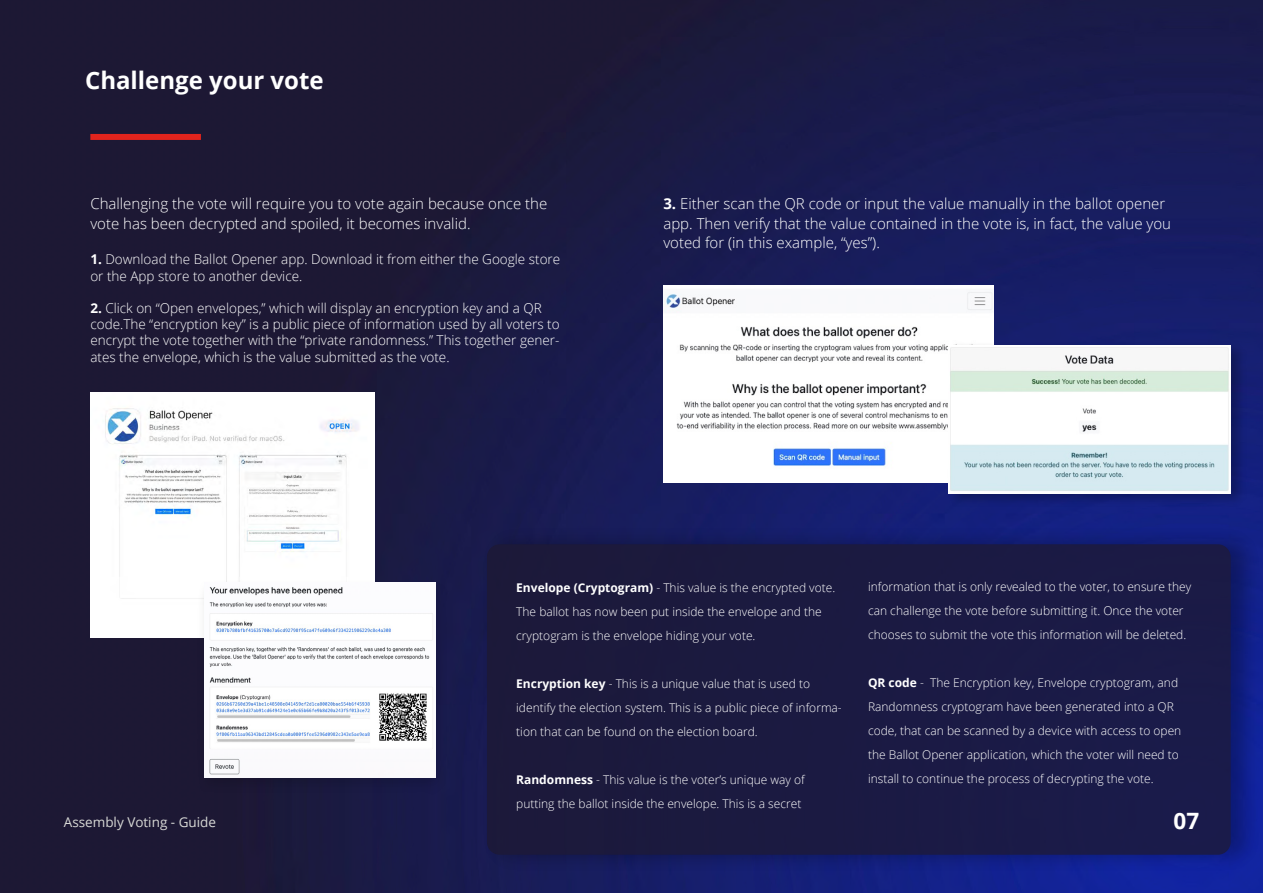
<style>
.page{position:relative;width:1263px;height:893px;background:#fff}
.page>*{position:absolute;margin:0;border:0;box-sizing:border-box;transform-origin:0 0}
.t1{font:700 24px "Open Sans";color:#fff}
.t2{font:700 22.5px "Open Sans";color:#fff}
.t3{font:300 15px/19.5px "Open Sans";color:#fff}
.t4{font:300 13.5px/16.2px "Open Sans";color:#fff}
.t5{font:13.5px "Open Sans";color:#d8d9d6}
.t6{font:300 12px/24px "Open Sans";color:#fff}
.s1{font-weight:700}
</style>
<div class="page">
<img style="left:0;top:0;width:1263px;height:893px">
<div style="left:90px;top:134px;width:111px;height:6px;background:#e2241d"></div>
<img style="left:90px;top:392px;width:285px;height:246px">
<div style="left:196px;top:578px;width:253px;height:217px;background:#000;opacity:.14"></div>
<img style="left:205px;top:583px;width:230px;height:195px">
<img style="left:663px;top:286px;width:330px;height:197px">
<div style="left:946px;top:341px;width:301px;height:166px;background:#000;opacity:.25"></div>
<img style="left:948px;top:346px;width:282px;height:147px">
<div style="left:481px;top:525px;width:781px;height:349px;background:#000;opacity:.38"></div>
<div style="left:487px;top:544px;width:743px;height:311px;background:#1b1a42;border-radius:13px"></div>
<h1 class="t1" style="left:85px;top:63px;width:240px">Challenge your vote</h1>
<p class="t3" style="left:90px;top:194px;width:458px">Challenging the vote will require you to vote again because once the vote has been decrypted and spoiled, it becomes invalid.</p>
<p class="t4" style="left:90px;top:251px;width:471px"><span class="s1">1.</span> Download the Ballot Opener app. Download it from either the Google store or the App store to another device.</p>
<p class="t4" style="left:90px;top:300px;width:471px"><span class="s1">2.</span> Click on “Open envelopes,” which will display an encryption key and a QR code.The “encryption key” is a public piece of information used by all voters to encrypt the vote together with the “private randomness.” This together gener&shy;ates the envelope, which is the value submitted as the vote.</p>
<p class="t3" style="left:663px;top:194px;width:509px"><span class="s1">3.</span> Either scan the QR code or input the value manually in the ballot opener app. Then verify that the value contained in the vote is, in fact, the value you voted for (in this example, “yes”).</p>
<p class="t5" style="left:64px;top:813px;width:154px">Assembly Voting - Guide</p>
<p class="t6" style="left:516px;top:575px;width:321px"><span class="s1">Envelope (Cryptogram)</span> - This value is the encrypted vote.<br>The ballot has now been put inside the envelope and the cryptogram is the envelope hiding your vote.</p>
<p class="t6" style="left:516px;top:671px;width:327px"><span class="s1">Encryption key</span> - This is a unique value that is used to identify the election system. This is a public piece of informa&shy;tion that can be found on the election board.</p>
<p class="t6" style="left:516px;top:767px;width:290px"><span class="s1">Randomness</span> - This value is the voter’s unique way of putting the ballot inside the envelope. This is a secret</p>
<p class="t6" style="left:868px;top:575px;width:325px">information that is only revealed to the voter, to ensure they can challenge the vote before submitting it. Once the voter chooses to submit the vote this information will be deleted.</p>
<p class="t6" style="left:868px;top:671px;width:315px"><span class="s1">QR code</span> - The Encryption key, Envelope cryptogram, and Randomness cryptogram have been generated into a QR code, that can be scanned by a device with access to open the Ballot Opener application, which the voter will need to install to continue the process of decrypting the vote.</p>
<h2 class="t2" style="left:1173px;top:805px;width:27px">07</h2>
</div>
